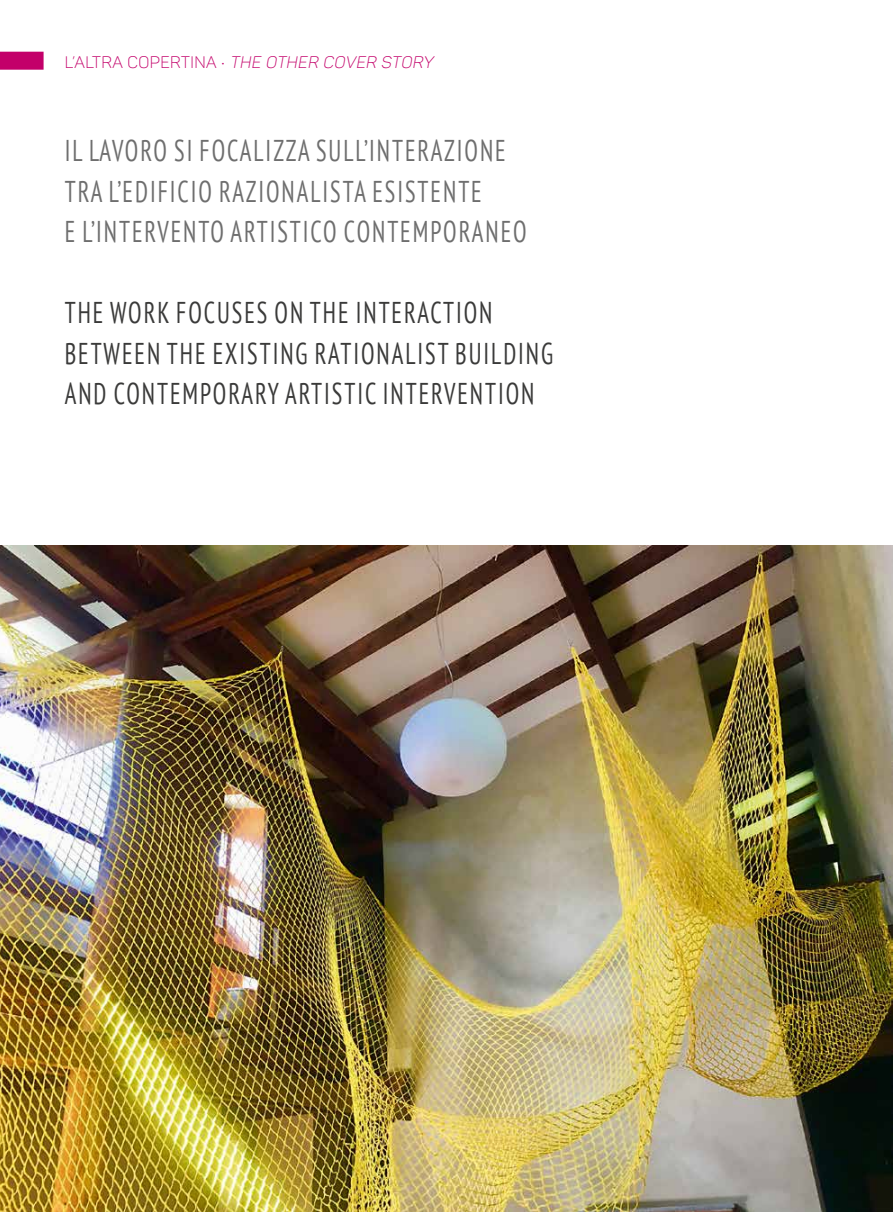
<style>
.page{position:relative;width:893px;height:1212px;background:#fff}
.page>*{position:absolute;margin:0;border:0;box-sizing:border-box;transform-origin:0 0}
.t1{font:condensed 30px/40.5px "PT Sans";letter-spacing:.08em;color:#6e6e6e;scale:.82 1}
.t2{font:condensed 30px/40.5px "PT Sans";letter-spacing:.08em;color:#3a3a39;scale:.82 1}
.t3{font:italic 16.5px "Panton Light Caps";color:#c3006a}
.s1{font-style:normal}
</style>
<div class="page">
<div style="left:0;top:52px;width:44px;height:18px;background:#c3006a"></div>
<img style="left:0;top:545px;width:893px;height:667px">
<p class="t3" style="left:65px;top:52px;width:373px"><span class="s1">L’A LT R A C O P E RT I N A •</span> THE OTHER COVER STORY</p>
<p class="t1" style="left:65px;top:130px;width:565px">IL LAVORO SI FOCALIZZA SULL’INTERAZIONE<br>TRA L’EDIFICIO RAZIONALISTA ESISTENTE<br>E L’INTERVENTO ARTISTICO CONTEMPORANEO</p>
<p class="t2" style="left:65px;top:292px;width:597px">THE WORK FOCUSES ON THE INTERACTION<br>BETWEEN THE EXISTING RATIONALIST BUILDING<br>AND CONTEMPORARY ARTISTIC INTERVENTION</p>
</div>
